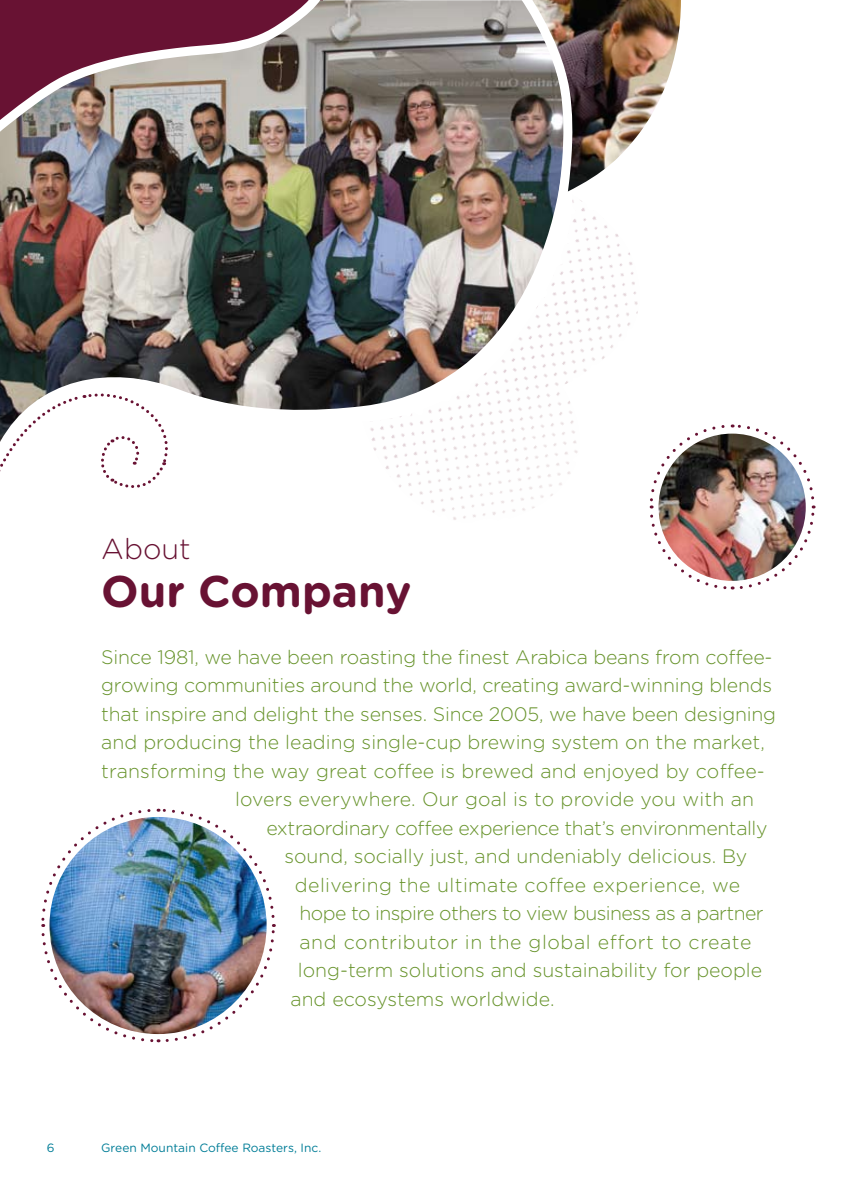
<style>
.page{position:relative;width:864px;height:1188px;background:#fff}
.page>*{position:absolute;margin:0;border:0;box-sizing:border-box;transform-origin:0 0}
.t1{font:700 44.25px "Gotham Rounded";color:#681233}
.t2{font:300 28.95px "Gotham Rounded";color:#681233}
.t3{font:300 19.5px "Gotham Rounded";letter-spacing:-.01em;color:#67932b}
.t4{font:300 19.5px "Gotham Rounded";letter-spacing:.01em;color:#67932b}
.t5{font:300 19.5px "Gotham Rounded";letter-spacing:-.03em;color:#67932b}
.t6{font:300 19.5px "Gotham Rounded";letter-spacing:.02em;color:#67932b}
.t7{font:300 19.5px "Gotham Rounded";letter-spacing:.03em;color:#67932b}
.t8{font:12px "Gotham Rounded";color:#007d97}
</style>
<div class="page">
<img style="left:649px;top:424px;width:167px;height:166px">
<svg style="left:0;top:442px;width:168px;height:46px"></svg>
<img style="left:41px;top:808px;width:235px;height:235px">
<img style="left:0;top:0;width:510px;height:442px">
<img style="left:582px;top:0;width:99px;height:184px">
<img style="left:0;top:0;width:336px;height:161px">
<img style="left:510px;top:0;width:72px;height:211px">
<img style="left:363px;top:197px;width:216px;height:323px">
<h2 class="t2" style="left:101px;top:529px;width:91px">About</h2>
<h1 class="t1" style="left:101px;top:559px;width:312px">Our Company</h1>
<p class="t3" style="left:101px;top:644px;width:673px">Since 1981, we have been roasting the finest Arabica beans from coffee-</p>
<p class="t3" style="left:101px;top:672px;width:672px">growing communities around the world, creating award-winning blends</p>
<p class="t3" style="left:101px;top:701px;width:676px">that inspire and delight the senses. Since 2005, we have been designing</p>
<p class="t3" style="left:101px;top:729px;width:665px">and producing the leading single-cup brewing system on the market,</p>
<p class="t4" style="left:101px;top:758px;width:665px">transforming the way great coffee is brewed and enjoyed by coffee-</p>
<p class="t4" style="left:235px;top:786px;width:521px">lovers everywhere. Our goal is to provide you with an</p>
<p class="t3" style="left:266px;top:815px;width:503px">extraordinary coffee experience that’s environmentally</p>
<p class="t3" style="left:284px;top:843px;width:464px">sound, socially just, and undeniably delicious. By</p>
<p class="t6" style="left:295px;top:872px;width:447px">delivering the ultimate coffee experience, we</p>
<p class="t5" style="left:299px;top:900px;width:466px">hope to inspire others to view business as a partner</p>
<p class="t7" style="left:299px;top:929px;width:453px">and contributor in the global effort to create</p>
<p class="t3" style="left:298px;top:957px;width:466px">long-term solutions and sustainability for people</p>
<p class="t3" style="left:290px;top:986px;width:266px">and ecosystems worldwide.</p>
<p class="t8" style="left:47px;top:1140px;width:9px">6</p>
<p class="t8" style="left:101px;top:1140px;width:222px">Green Mountain Coffee Roasters, Inc.</p>
</div>
